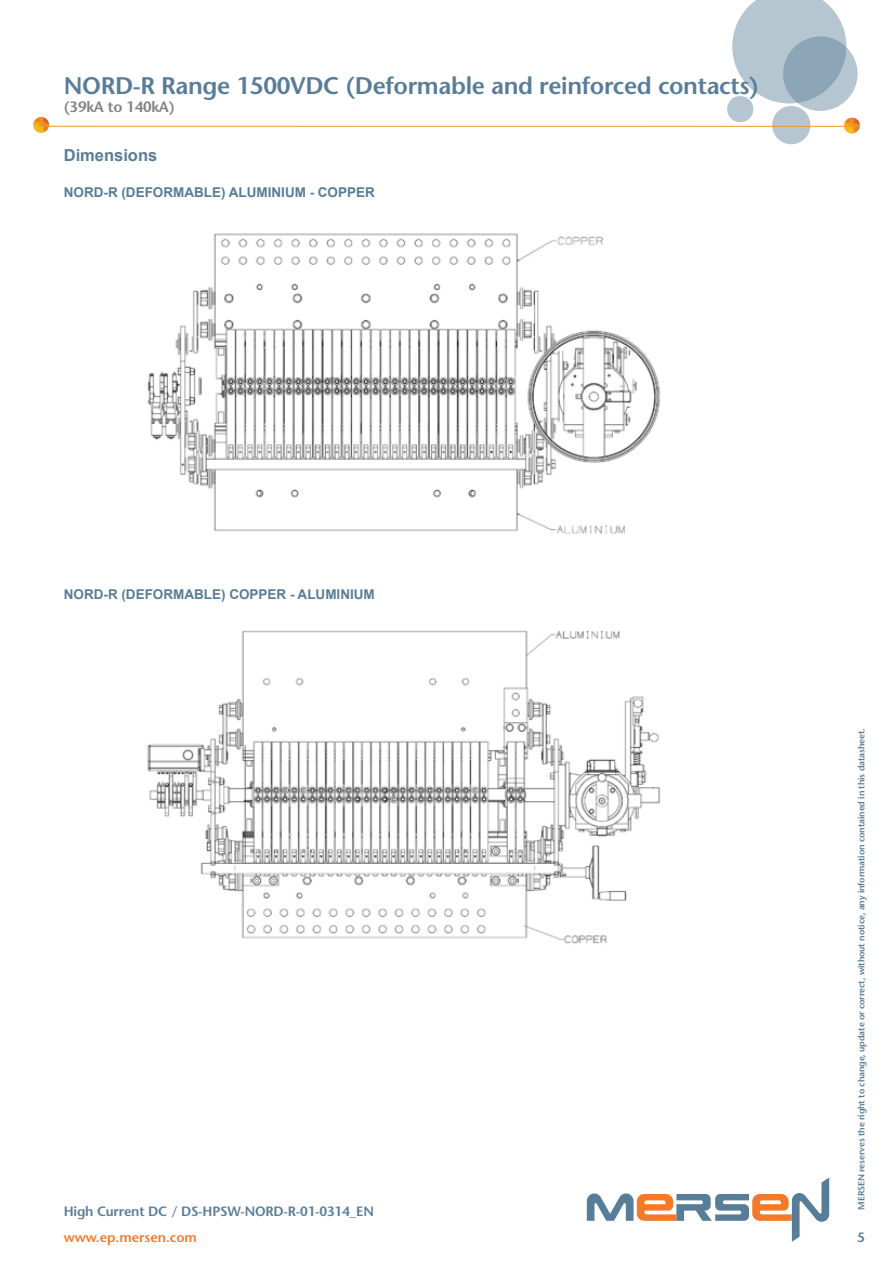
<style>
.page{position:relative;width:893px;height:1263px;background:#fff}
.page>*{position:absolute;margin:0;border:0;box-sizing:border-box;transform-origin:0 0}
.t1{font:600 24px "Stone Sans Std";letter-spacing:-.015em;color:#587d98}
.t2{font:700 16.5px "Arial";color:#587d98}
.t3{font:600 15px "Stone Sans Std";letter-spacing:-.015em;color:#808285}
.t4{font:700 13.5px "Arial";color:#587d98}
.t5{font:600 13.5px "Stone Sans Std";letter-spacing:-.015em;color:#587d98}
.t6{font:600 13.5px "Stone Sans Std";color:#f47929}
.t7{font:600 9px "Stone Sans Std";letter-spacing:-.015em;color:#587d98}
</style>
<div class="page">
<svg style="left:587px;top:1177px;width:242px;height:65px"></svg>
<img style="left:147px;top:233px;width:514px;height:301px">
<img style="left:147px;top:630px;width:514px;height:314px">
<svg style="left:732px;top:0;width:114px;height:103px"></svg>
<svg style="left:783px;top:36px;width:74px;height:75px;background:#99afbf"></svg>
<div style="left:772px;top:106px;width:38px;height:38px;background:#b6c6d1;border-radius:50%"></div>
<div style="left:727px;top:96px;width:26px;height:26px;background:#b6c6d1;border-radius:50%"></div>
<svg style="left:844px;top:118px;width:16px;height:16px"></svg>
<hr style="left:47px;top:126px;width:802px;height:1px;background:#ee9321">
<svg style="left:33px;top:117px;width:16px;height:16px"></svg>
<h1 class="t1" style="left:64px;top:71px;width:697px">NORD-R Range 1500VDC (Deformable and reinforced contacts)</h1>
<h3 class="t3" style="left:64px;top:98px;width:112px">(39kA to 140kA)</h3>
<h2 class="t2" style="left:64px;top:144px;width:95px">Dimensions</h2>
<h3 class="t4" style="left:64px;top:183px;width:313px">NORD-R (DEFORMABLE) ALUMINIUM - COPPER</h3>
<h3 class="t4" style="left:64px;top:585px;width:313px">NORD-R (DEFORMABLE) COPPER - ALUMINIUM</h3>
<p class="t7" style="left:856px;top:1209px;width:483px;rotate:-90deg">MERSEN reserves the right to change, update or correct, without notice, any information contained in this datasheet.</p>
<h3 class="t5" style="left:64px;top:1203px;width:312px">High Current DC / DS-HPSW-NORD-R-01-0314_EN</h3>
<h3 class="t6" style="left:64px;top:1229px;width:135px">www.ep.mersen.com</h3>
<h3 class="t5" style="left:857px;top:1229px;width:9px">5</h3>
</div>
